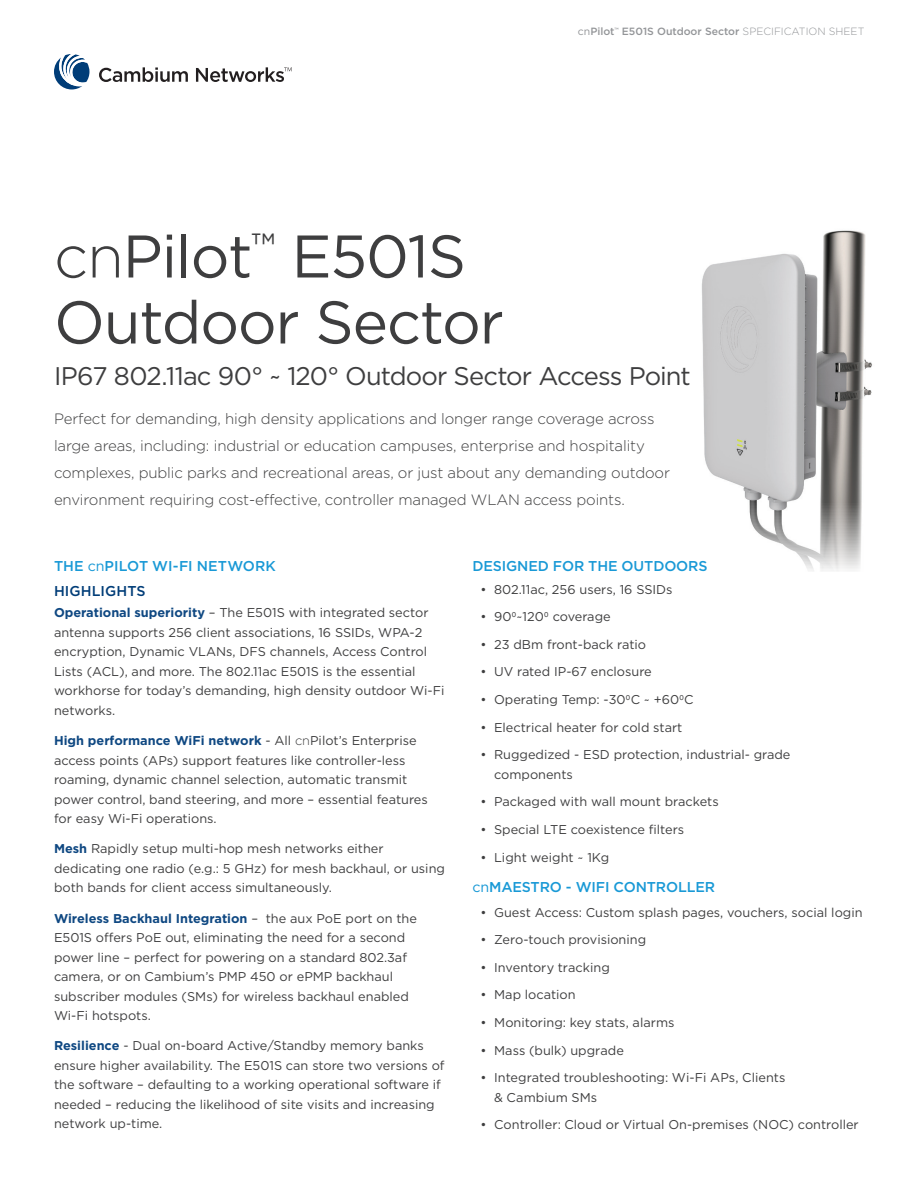
<style>
.page{position:relative;width:918px;height:1188px;background:#fff}
.page>*{position:absolute;margin:0;border:0;box-sizing:border-box;transform-origin:0 0}
.t1{font:60px/66px "Gotham";letter-spacing:-.02em;color:#3e3e3f}
.t2{font:25.5px "Gotham";letter-spacing:-.035em;color:#3e3e3f}
.t3{font:300 15px/27px "Gotham";letter-spacing:-.01em;color:#3e3e3f}
.t4{font:500 14.25px/24.9px "Gotham";letter-spacing:-.01em;color:#1999d6}
.t5{font:12.75px/19.5px "Gotham";color:#3e3e3f}
.t6{font:500 10.5px "Gotham";color:#939598}
.s1{font-weight:400}
.s2{font-weight:300}
.s3{color:#003d78}
.s4{font-weight:700;color:#0f4882}
</style>
<div class="page">
<img style="left:702px;top:230px;width:170px;height:341px">
<svg style="left:99px;top:67px;width:89px;height:15px"></svg>
<svg style="left:196px;top:67px;width:96px;height:15px"></svg>
<svg style="left:54px;top:54px;width:35px;height:35px"></svg>
<p class="t6" style="left:578px;top:25px;width:288px"><span class="s1">cn</span>Pilot<sup>™</sup> E501S Outdoor Sector <span class="s2">SPECIFICATION SHEET</span></p>
<h1 class="t1" style="left:54px;top:222px;width:451px"><span class="s2">cn</span>Pilot<sup>™</sup> E501S<br>Outdoor Sector</h1>
<h2 class="t2" style="left:54px;top:360px;width:638px">IP67 802.11ac 90° ~ 120° Outdoor Sector Access Point</h2>
<p class="t3" style="left:54px;top:405px;width:618px">Perfect for demanding, high density applications and longer range coverage across large areas, including: industrial or education campuses, enterprise and hospitality complexes, public parks and recreational areas, or just about any demanding outdoor environment requiring cost-effective, controller managed WLAN access points.</p>
<p class="t4" style="left:54px;top:553px;width:223px">THE <span class="s1">cn</span>PILOT WI-FI NETWORK<br><span class="s3">HIGHLIGHTS</span></p>
<p class="t5" style="left:54px;top:603px;width:392px"><span class="s4">Operational superiority</span> – The E501S with integrated sector antenna supports 256 client associations, 16 SSIDs, WPA-2 encryption, Dynamic VLANs, DFS channels, Access Control Lists (ACL), and more. The 802.11ac E501S is the essential workhorse for today’s demanding, high density outdoor Wi-Fi networks.</p>
<p class="t5" style="left:54px;top:731px;width:375px"><span class="s4">High performance WiFi network</span> - All <span class="s2">cn</span>Pilot’s Enterprise access points (APs) support features like controller-less roaming, dynamic channel selection, automatic transmit power control, band steering, and more – essential features for easy Wi-Fi operations.</p>
<p class="t5" style="left:54px;top:839px;width:393px"><span class="s4">Mesh</span> Rapidly setup multi-hop mesh networks either dedicating one radio (e.g.: 5 GHz) for mesh backhaul, or using both bands for client access simultaneously.</p>
<p class="t5" style="left:54px;top:908px;width:364px"><span class="s4">Wireless Backhaul Integration</span> – the aux PoE port on the E501S offers PoE out, eliminating the need for a second power line – perfect for powering on a standard 802.3af camera, or on Cambium’s PMP 450 or ePMP backhaul subscriber modules (SMs) for wireless backhaul enabled Wi-Fi hotspots.</p>
<p class="t5" style="left:54px;top:1036px;width:392px"><span class="s4">Resilience</span> - Dual on-board Active/Standby memory banks ensure higher availability. The E501S can store two versions of the software – defaulting to a working operational software if needed – reducing the likelihood of site visits and increasing network up-time.</p>
<p class="t4" style="left:472px;top:553px;width:237px">DESIGNED FOR THE OUTDOORS</p>
<p class="t5" style="left:481px;top:579px;width:193px">• 802.11ac, 256 users, 16 SSIDs</p>
<p class="t5" style="left:481px;top:607px;width:132px">• 900~1200 coverage</p>
<p class="t5" style="left:481px;top:634px;width:167px">• 23 dBm front-back ratio</p>
<p class="t5" style="left:481px;top:662px;width:173px">• UV rated IP-67 enclosure</p>
<p class="t5" style="left:481px;top:689px;width:215px">• Operating Temp: -300C ~ +600C</p>
<p class="t5" style="left:481px;top:717px;width:203px">• Electrical heater for cold start</p>
<p class="t5" style="left:494px;top:745px;width:298px;text-indent:-14px">• Ruggedized - ESD protection, industrial- grade components</p>
<p class="t5" style="left:481px;top:792px;width:240px">• Packaged with wall mount brackets</p>
<p class="t5" style="left:481px;top:819px;width:205px">• Special LTE coexistence filters</p>
<p class="t5" style="left:481px;top:847px;width:130px">• Light weight ~ 1Kg</p>
<p class="t4" style="left:472px;top:874px;width:244px"><span class="s1">cn</span>MAESTRO - WIFI CONTROLLER</p>
<p class="t5" style="left:481px;top:902px;width:383px">• Guest Access: Custom splash pages, vouchers, social login</p>
<p class="t5" style="left:481px;top:930px;width:167px">• Zero-touch provisioning</p>
<p class="t5" style="left:481px;top:957px;width:131px">• Inventory tracking</p>
<p class="t5" style="left:481px;top:985px;width:97px">• Map location</p>
<p class="t5" style="left:481px;top:1013px;width:195px">• Monitoring: key stats, alarms</p>
<p class="t5" style="left:481px;top:1040px;width:145px">• Mass (bulk) upgrade</p>
<p class="t5" style="left:494px;top:1068px;width:293px;text-indent:-14px">• Integrated troubleshooting: Wi-Fi APs, Clients &amp; Cambium SMs</p>
<p class="t5" style="left:481px;top:1115px;width:380px">• Controller: Cloud or Virtual On-premises (NOC) controller</p>
</div>
